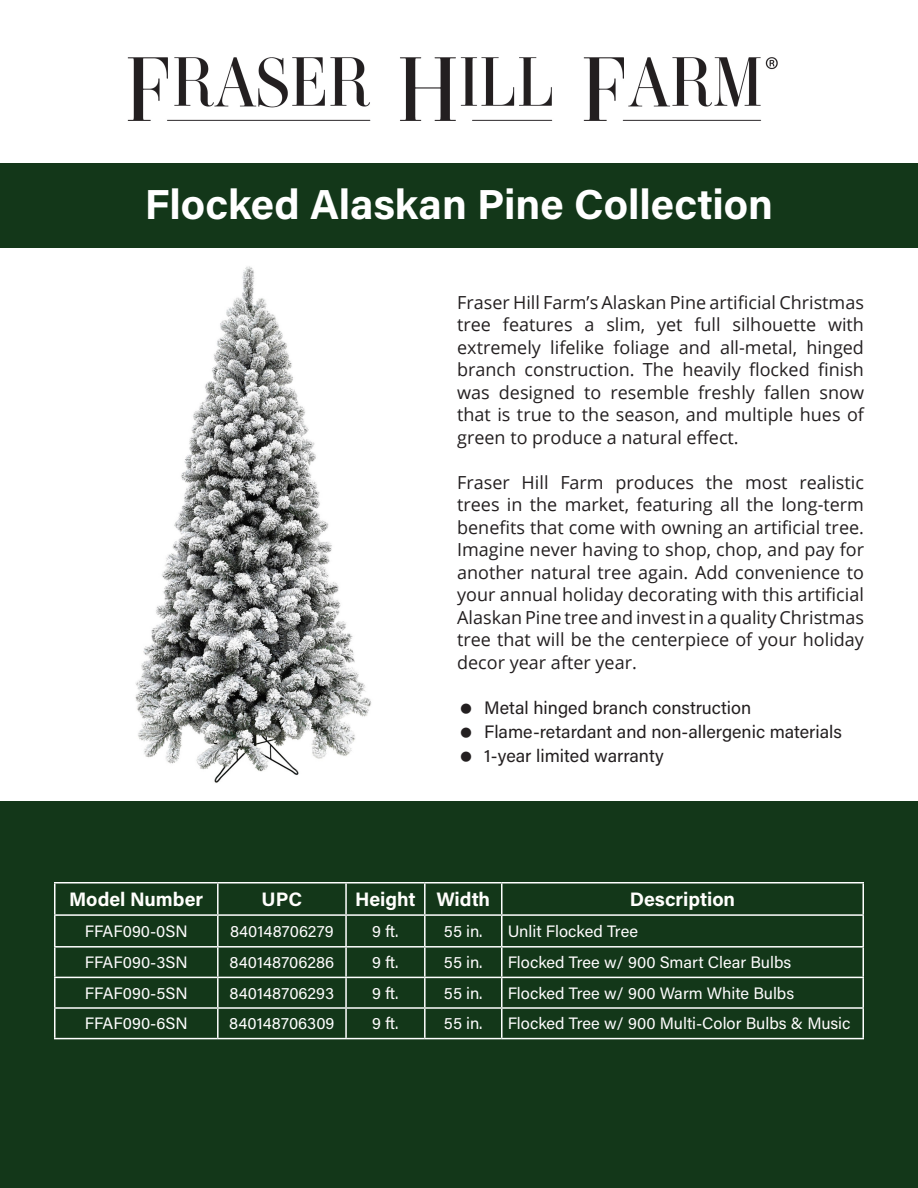
<style>
.page{position:relative;width:918px;height:1188px;background:#fff}
.page>*{position:absolute;margin:0;border:0;box-sizing:border-box;transform-origin:0 0}
.t1{font:700 42px "Acumin Pro";color:#fff}
.t2{font:700 19.5px "Acumin Pro";color:#fffefc}
.t3{font:18px/22.5px "Open Sans";color:#231f20;text-align:justify}
.t4{font:18px "Acumin Pro";color:#231f20}
.t5{font:16.5px "Acumin Pro";color:#fefcfd}
.t6{font:16.5px "Acumin Pro";color:#fff}
</style>
<div class="page">
<div style="left:0;top:163px;width:918px;height:85px;background:#133719"></div>
<div style="left:0;top:801px;width:918px;height:387px;background:#133719"></div>
<img style="left:135px;top:266px;width:236px;height:517px">
<hr style="left:54px;top:916px;width:2px;height:30px;background:#fff">
<hr style="left:217px;top:916px;width:2px;height:30px;background:#fff">
<hr style="left:345px;top:916px;width:2px;height:30px;background:#fff">
<hr style="left:424px;top:916px;width:2px;height:30px;background:#fff">
<hr style="left:501px;top:916px;width:1px;height:30px;background:#fff">
<hr style="left:862px;top:916px;width:2px;height:30px;background:#fff">
<hr style="left:54px;top:946px;width:164px;height:2px;background:#fff">
<hr style="left:54px;top:948px;width:2px;height:29px;background:#fff">
<hr style="left:218px;top:946px;width:128px;height:2px;background:#fff">
<hr style="left:217px;top:948px;width:2px;height:29px;background:#fff">
<hr style="left:346px;top:946px;width:79px;height:2px;background:#fff">
<hr style="left:345px;top:948px;width:2px;height:29px;background:#fff">
<hr style="left:425px;top:946px;width:77px;height:2px;background:#fff">
<hr style="left:424px;top:948px;width:2px;height:29px;background:#fff">
<hr style="left:502px;top:946px;width:362px;height:2px;background:#fff">
<hr style="left:862px;top:948px;width:2px;height:29px;background:#fff">
<hr style="left:54px;top:977px;width:164px;height:1px;background:#fff">
<hr style="left:54px;top:978px;width:2px;height:29px;background:#fff">
<hr style="left:218px;top:977px;width:128px;height:1px;background:#fff">
<hr style="left:217px;top:978px;width:2px;height:29px;background:#fff">
<hr style="left:346px;top:977px;width:79px;height:1px;background:#fff">
<hr style="left:345px;top:978px;width:2px;height:29px;background:#fff">
<hr style="left:425px;top:977px;width:77px;height:1px;background:#fff">
<hr style="left:424px;top:978px;width:2px;height:29px;background:#fff">
<hr style="left:502px;top:977px;width:362px;height:1px;background:#fff">
<hr style="left:862px;top:978px;width:2px;height:29px;background:#fff">
<hr style="left:54px;top:1007px;width:164px;height:2px;background:#fff">
<hr style="left:54px;top:1009px;width:2px;height:29px;background:#fff">
<hr style="left:218px;top:1007px;width:128px;height:2px;background:#fff">
<hr style="left:217px;top:1009px;width:2px;height:29px;background:#fff">
<hr style="left:346px;top:1007px;width:79px;height:2px;background:#fff">
<hr style="left:345px;top:1009px;width:2px;height:29px;background:#fff">
<hr style="left:425px;top:1007px;width:77px;height:2px;background:#fff">
<hr style="left:424px;top:1009px;width:2px;height:29px;background:#fff">
<hr style="left:502px;top:1007px;width:362px;height:2px;background:#fff">
<svg style="left:501px;top:948px;width:1px;height:90px"></svg>
<hr style="left:862px;top:1009px;width:2px;height:29px;background:#fff">
<hr style="left:54px;top:1038px;width:164px;height:1px;background:#fff">
<hr style="left:218px;top:1038px;width:128px;height:1px;background:#fff">
<hr style="left:346px;top:1038px;width:79px;height:1px;background:#fff">
<hr style="left:425px;top:1038px;width:77px;height:1px;background:#fff">
<hr style="left:502px;top:1038px;width:362px;height:1px;background:#fff">
<hr style="left:54px;top:882px;width:164px;height:2px;background:#fff">
<hr style="left:54px;top:883px;width:2px;height:31px;background:#fff">
<hr style="left:218px;top:882px;width:128px;height:2px;background:#fff">
<hr style="left:217px;top:883px;width:2px;height:31px;background:#fff">
<hr style="left:346px;top:882px;width:79px;height:2px;background:#fff">
<hr style="left:345px;top:883px;width:2px;height:31px;background:#fff">
<hr style="left:425px;top:882px;width:77px;height:2px;background:#fff">
<hr style="left:424px;top:883px;width:2px;height:31px;background:#fff">
<hr style="left:502px;top:882px;width:362px;height:2px;background:#fff">
<hr style="left:501px;top:883px;width:1px;height:31px;background:#fff">
<hr style="left:862px;top:883px;width:2px;height:31px;background:#fff">
<hr style="left:54px;top:914px;width:164px;height:2px;background:#fff">
<hr style="left:218px;top:914px;width:128px;height:2px;background:#fff">
<hr style="left:346px;top:914px;width:79px;height:2px;background:#fff">
<hr style="left:425px;top:914px;width:77px;height:2px;background:#fff">
<hr style="left:502px;top:914px;width:362px;height:2px;background:#fff">
<img style="left:127px;top:57px;width:651px;height:64px">
<p class="t1" style="left:145px;top:175px;width:630px">Flocked Alaskan Pine Collection</p>
<p class="t3" style="left:457px;top:290px;width:408px">Fraser Hill Farm’s Alaskan Pine artificial Christmas tree features a slim, yet full silhouette with extremely lifelike foliage and all-metal, hinged branch construction. The heavily flocked finish was designed to resemble freshly fallen snow that is true to the season, and multiple hues of green to produce a natural effect.</p>
<p class="t3" style="left:457px;top:470px;width:408px">Fraser Hill Farm produces the most realistic trees in the market, featuring all the long-term benefits that come with owning an artificial tree.<br>Imagine never having to shop, chop, and pay for another natural tree again. Add convenience to your annual holiday decorating with this artificial Alaskan Pine tree and invest in a quality Christmas tree that will be the centerpiece of your holiday decor year after year.</p>
<p class="t4" style="left:484px;top:695px;width:268px">Metal hinged branch construction</p>
<p class="t4" style="left:484px;top:719px;width:359px">Flame-retardant and non-allergenic materials</p>
<p class="t4" style="left:484px;top:743px;width:181px">1-year limited warranty</p>
<p class="t2" style="left:69px;top:886px;width:136px">Model Number</p>
<p class="t2" style="left:262px;top:886px;width:42px">UPC</p>
<p class="t2" style="left:355px;top:886px;width:62px">Height</p>
<p class="t2" style="left:436px;top:886px;width:55px">Width</p>
<p class="t2" style="left:630px;top:886px;width:107px">Description</p>
<p class="t5" style="left:85px;top:920px;width:104px">FFAF090-0SN</p>
<p class="t5" style="left:230px;top:920px;width:105px">840148706279</p>
<p class="t5" style="left:372px;top:920px;width:28px">9 ft.</p>
<p class="t5" style="left:444px;top:920px;width:40px">55 in.</p>
<p class="t5" style="left:508px;top:920px;width:132px">Unlit Flocked Tree</p>
<p class="t5" style="left:85px;top:951px;width:104px">FFAF090-3SN</p>
<p class="t5" style="left:230px;top:951px;width:106px">840148706286</p>
<p class="t5" style="left:372px;top:951px;width:28px">9 ft.</p>
<p class="t5" style="left:444px;top:951px;width:40px">55 in.</p>
<p class="t5" style="left:508px;top:951px;width:285px">Flocked Tree w/ 900 Smart Clear Bulbs</p>
<p class="t5" style="left:85px;top:982px;width:104px">FFAF090-5SN</p>
<p class="t5" style="left:230px;top:982px;width:106px">840148706293</p>
<p class="t5" style="left:372px;top:982px;width:28px">9 ft.</p>
<p class="t5" style="left:444px;top:982px;width:40px">55 in.</p>
<p class="t5" style="left:508px;top:982px;width:288px">Flocked Tree w/ 900 Warm White Bulbs</p>
<p class="t6" style="left:85px;top:1012px;width:104px">FFAF090-6SN</p>
<p class="t6" style="left:229px;top:1012px;width:107px">840148706309</p>
<p class="t5" style="left:372px;top:1012px;width:28px">9 ft.</p>
<p class="t5" style="left:444px;top:1012px;width:40px">55 in.</p>
<p class="t5" style="left:508px;top:1012px;width:344px">Flocked Tree w/ 900 Multi-Color Bulbs &amp; Music</p>
</div>
